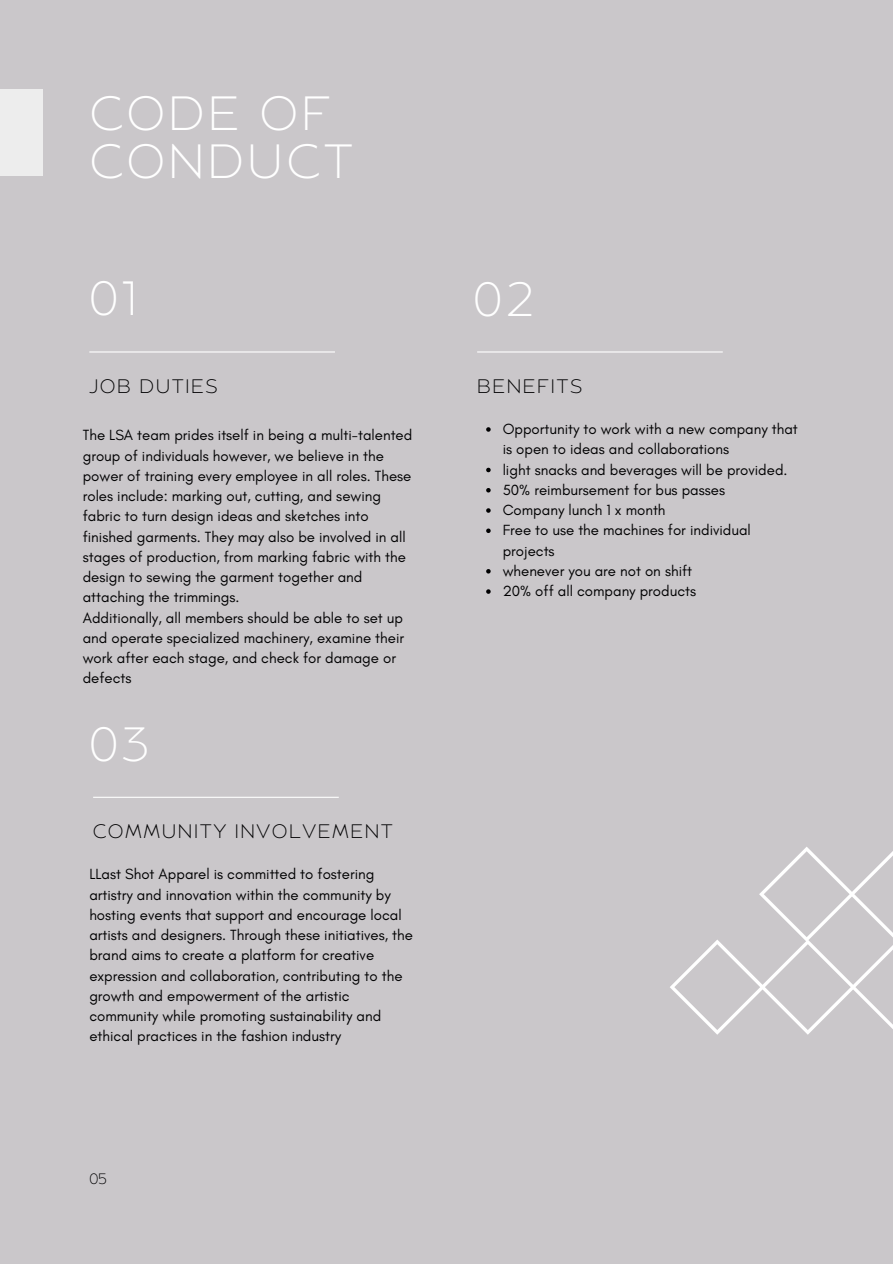
<style>
.page{position:relative;width:893px;height:1264px;background:#fff}
.page>*{position:absolute;margin:0;border:0;box-sizing:border-box;transform-origin:0 0}
.t1{font:200 48px/48.3px "Balgin";letter-spacing:.07em;color:#fff}
.t2{font:200 19.5px "Balgin";letter-spacing:.08em;color:#000001}
.t3{font:15px/20.2px "Glacial Indifference";color:#000001}
.t4{font:200 15px "Balgin";color:#000001}
</style>
<div class="page">
<div style="left:0;top:0;width:892px;height:1263px;background:#cac7ca"></div>
<div style="left:0;top:89px;width:43px;height:87px;background:#ededed"></div>
<hr style="left:89px;top:351px;width:246px;height:1px;background:#fff">
<svg style="left:486px;top:427px;width:4px;height:5px"></svg>
<svg style="left:486px;top:468px;width:4px;height:4px"></svg>
<svg style="left:486px;top:488px;width:4px;height:4px"></svg>
<svg style="left:486px;top:508px;width:4px;height:5px"></svg>
<svg style="left:486px;top:528px;width:4px;height:5px"></svg>
<svg style="left:486px;top:569px;width:4px;height:4px"></svg>
<svg style="left:486px;top:589px;width:4px;height:5px"></svg>
<hr style="left:477px;top:351px;width:245px;height:1px;background:#fff">
<svg style="left:670px;top:847px;width:222px;height:187px"></svg>
<hr style="left:93px;top:796px;width:246px;height:1px;background:#fff">
<p class="t1" style="left:89px;top:93px;width:265px">CODE OF<br>CONDUCT</p>
<p class="t1" style="left:89px;top:279px;width:49px">01</p>
<p class="t1" style="left:473px;top:280px;width:64px">02</p>
<h2 class="t2" style="left:89px;top:378px;width:130px">JOB DUTIES</h2>
<h1 class="t3" style="left:83px;top:425px;width:331px">The LSA team prides itself in being a multi-talented group of individuals however, we believe in the power of training every employee in all roles. These roles include: marking out, cutting, and sewing fabric to turn design ideas and sketches into finished garments. They may also be involved in all stages of production, from marking fabric with the design to sewing the garment together and attaching the trimmings.</h1>
<p class="t3" style="left:83px;top:607px;width:323px">Additionally, all members should be able to set up and operate specialized machinery, examine their work after each stage, and check for damage or defects</p>
<p class="t1" style="left:89px;top:725px;width:62px">03</p>
<p class="t2" style="left:93px;top:823px;width:302px">COMMUNITY INVOLVEMENT</p>
<p class="t3" style="left:89px;top:863px;width:325px">LLast Shot Apparel is committed to fostering artistry and innovation within the community by hosting events that support and encourage local artists and designers. Through these initiatives, the brand aims to create a platform for creative expression and collaboration, contributing to the growth and empowerment of the artistic community while promoting sustainability and ethical practices in the fashion industry</p>
<p class="t4" style="left:89px;top:1172px;width:19px">05</p>
<p class="t2" style="left:477px;top:378px;width:107px">BENEFITS</p>
<p class="t3" style="left:502px;top:418px;width:297px">Opportunity to work with a new company that is open to ideas and collaborations</p>
<p class="t3" style="left:502px;top:459px;width:286px">light snacks and beverages will be provided.</p>
<p class="t3" style="left:502px;top:479px;width:224px">50% reimbursement for bus passes</p>
<h2 class="t3" style="left:502px;top:499px;width:164px">Company lunch 1 x month</h2>
<p class="t3" style="left:502px;top:520px;width:250px">Free to use the machines for individual projects</p>
<p class="t3" style="left:502px;top:560px;width:191px">whenever you are not on shift</p>
<h2 class="t3" style="left:502px;top:580px;width:195px">20% off all company products</h2>
</div>
